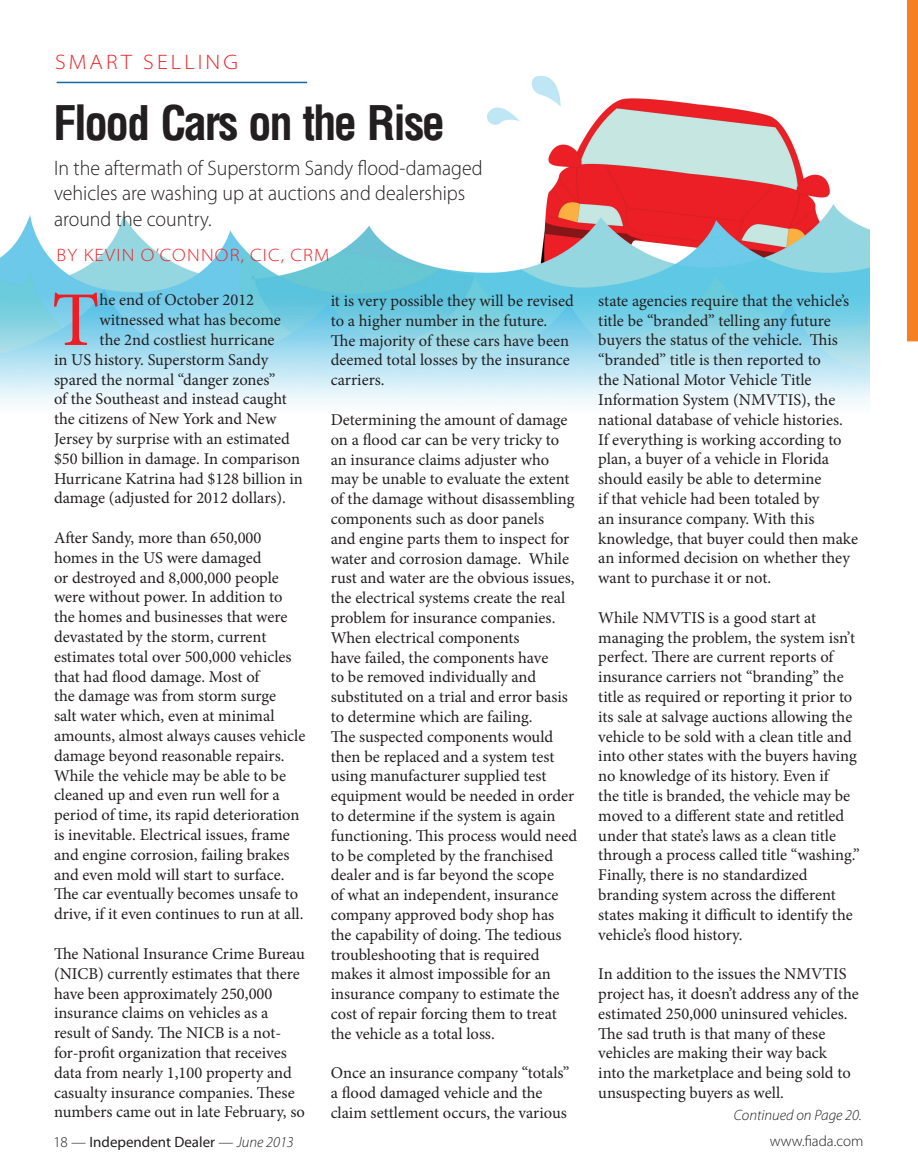
<style>
.page{position:relative;width:918px;height:1175px;background:#fff}
.page>*{position:absolute;margin:0;border:0;box-sizing:border-box;transform-origin:0 0}
.Copy{font:77.4px "Minion Pro";color:#ee1d23}
.Copy-2{font:700 condensed 46.5px "Arena";letter-spacing:-.05em;color:#231f20}
.Copy-3{font:300 21px/25.2px "Myriad Pro";color:#231f20;scale:.95 1}
.t1{font:300 semi-expanded 21px "Myriad Pro";letter-spacing:.15em;color:#ee1d23}
.byline{font:300 semi-expanded 18px "Myriad Pro";letter-spacing:.07em;color:#ee1d23}
.Copy-4{font:16.5px/19.8px "Minion Pro";color:#231f20}
.t2{font:15px "Myriad Pro";color:#231f20}
.t3{font:italic 300 15px "Myriad Pro";color:#231f20}
.t4{font:300 15px "Myriad Pro";color:#231f20}
.s1{font-weight:300}
.s2{font-weight:300;font-style:italic}
</style>
<div class="page">
<img style="left:0;top:76px;width:869px;height:329px">
<hr style="left:57px;top:82px;width:250px;height:1px;background:#1466a7">
<div style="left:907px;top:0;width:11px;height:342px;background:#f57f21"></div>
<p class="t1" style="left:55px;top:50px;width:185px">SMART SELLING</p>
<p class="Copy-2" style="left:53px;top:103px;width:394px">Flood Cars on the Rise</p>
<p class="Copy-3" style="left:54px;top:155px;width:453px">In the aftermath of Superstorm Sandy flood-damaged vehicles are washing up at auctions and dealerships around the country.</p>
<p class="byline" style="left:56px;top:244px;width:275px">BY KEVIN O’CONNOR, CIC, CRM</p>
<p class="Copy" style="left:52px;top:268px;width:49px">T</p>
<p class="Copy-4" style="left:100px;top:290px;width:156px">he end of October 2012</p>
<p class="Copy-4" style="left:100px;top:310px;width:183px">witnessed what has become</p>
<p class="Copy-4" style="left:100px;top:330px;width:177px">the 2nd costliest hurricane</p>
<p class="Copy-4" style="left:54px;top:350px;width:216px">in US history. Superstorm Sandy</p>
<p class="Copy-4" style="left:54px;top:369px;width:223px">spared the normal “danger zones”</p>
<p class="Copy-4" style="left:54px;top:389px;width:234px">of the Southeast and instead caught</p>
<p class="Copy-4" style="left:54px;top:409px;width:224px">the citizens of New York and New</p>
<p class="Copy-4" style="left:54px;top:429px;width:237px">Jersey by surprise with an estimated</p>
<p class="Copy-4" style="left:54px;top:449px;width:248px">$50 billion in damage. In comparison</p>
<p class="Copy-4" style="left:54px;top:468px;width:250px">Hurricane Katrina had $128 billion in</p>
<p class="Copy-4" style="left:54px;top:488px;width:233px">damage (adjusted for 2012 dollars).</p>
<p class="Copy-4" style="left:54px;top:528px;width:253px">After Sandy, more than 650,000 homes in the US were damaged<br>or destroyed and 8,000,000 people were without power. In addition to the homes and businesses that were devastated by the storm, current estimates total over 500,000 vehicles that had flood damage. Most of<br>the damage was from storm surge<br>salt water which, even at minimal amounts, almost always causes vehicle damage beyond reasonable repairs.<br>While the vehicle may be able to be cleaned up and even run well for a period of time, its rapid deterioration is inevitable. Electrical issues, frame and engine corrosion, failing brakes and even mold will start to surface.<br>The car eventually becomes unsafe to drive, if it even continues to run at all.</p>
<p class="Copy-4" style="left:54px;top:944px;width:252px">The National Insurance Crime Bureau (NICB) currently estimates that there have been approximately 250,000 insurance claims on vehicles as a result of Sandy. The NICB is a not&shy;for-profit organization that receives data from nearly 1,100 property and casualty insurance companies. These numbers came out in late February, so</p>
<p class="Copy-4" style="left:331px;top:291px;width:245px">it is very possible they will be revised to a higher number in the future.<br>The majority of these cars have been deemed total losses by the insurance carriers.</p>
<p class="Copy-4" style="left:331px;top:410px;width:248px">Determining the amount of damage on a flood car can be very tricky to an insurance claims adjuster who may be unable to evaluate the extent of the damage without disassembling components such as door panels<br>and engine parts them to inspect for water and corrosion damage. While rust and water are the obvious issues, the electrical systems create the real problem for insurance companies.<br>When electrical components<br>have failed, the components have<br>to be removed individually and substituted on a trial and error basis to determine which are failing.<br>The suspected components would then be replaced and a system test using manufacturer supplied test equipment would be needed in order to determine if the system is again functioning. This process would need to be completed by the franchised dealer and is far beyond the scope<br>of what an independent, insurance company approved body shop has the capability of doing. The tedious troubleshooting that is required makes it almost impossible for an insurance company to estimate the cost of repair forcing them to treat the vehicle as a total loss.</p>
<p class="Copy-4" style="left:331px;top:1063px;width:240px">Once an insurance company “totals” a flood damaged vehicle and the claim settlement occurs, the various</p>
<p class="Copy-4" style="left:598px;top:291px;width:261px">state agencies require that the vehicle’s title be “branded” telling any future buyers the status of the vehicle. This “branded” title is then reported to<br>the National Motor Vehicle Title Information System (NMVTIS), the national database of vehicle histories.<br>If everything is working according to plan, a buyer of a vehicle in Florida should easily be able to determine<br>if that vehicle had been totaled by<br>an insurance company. With this knowledge, that buyer could then make an informed decision on whether they want to purchase it or not.</p>
<p class="Copy-4" style="left:598px;top:608px;width:263px">While NMVTIS is a good start at managing the problem, the system isn’t perfect. There are current reports of insurance carriers not “branding” the title as required or reporting it prior to its sale at salvage auctions allowing the vehicle to be sold with a clean title and into other states with the buyers having no knowledge of its history. Even if<br>the title is branded, the vehicle may be moved to a different state and retitled under that state’s laws as a clean title through a process called title “washing.”</p>
<p class="Copy-4" style="left:598px;top:865px;width:256px">Finally, there is no standardized branding system across the different states making it difficult to identify the vehicle’s flood history.</p>
<p class="Copy-4" style="left:598px;top:964px;width:262px">In addition to the issues the NMVTIS project has, it doesn’t address any of the estimated 250,000 uninsured vehicles.<br>The sad truth is that many of these vehicles are making their way back<br>into the marketplace and being sold to unsuspecting buyers as well.</p>
<p class="t3" style="left:734px;top:1105px;width:129px">Continued on Page 20.</p>
<p class="t2" style="left:53px;top:1132px;width:242px"><span class="s1">18 —</span> Independent Dealer <span class="s1">—</span> <span class="s2">June 2013</span></p>
<p class="t4" style="left:770px;top:1132px;width:95px">www.fiada.com</p>
</div>
